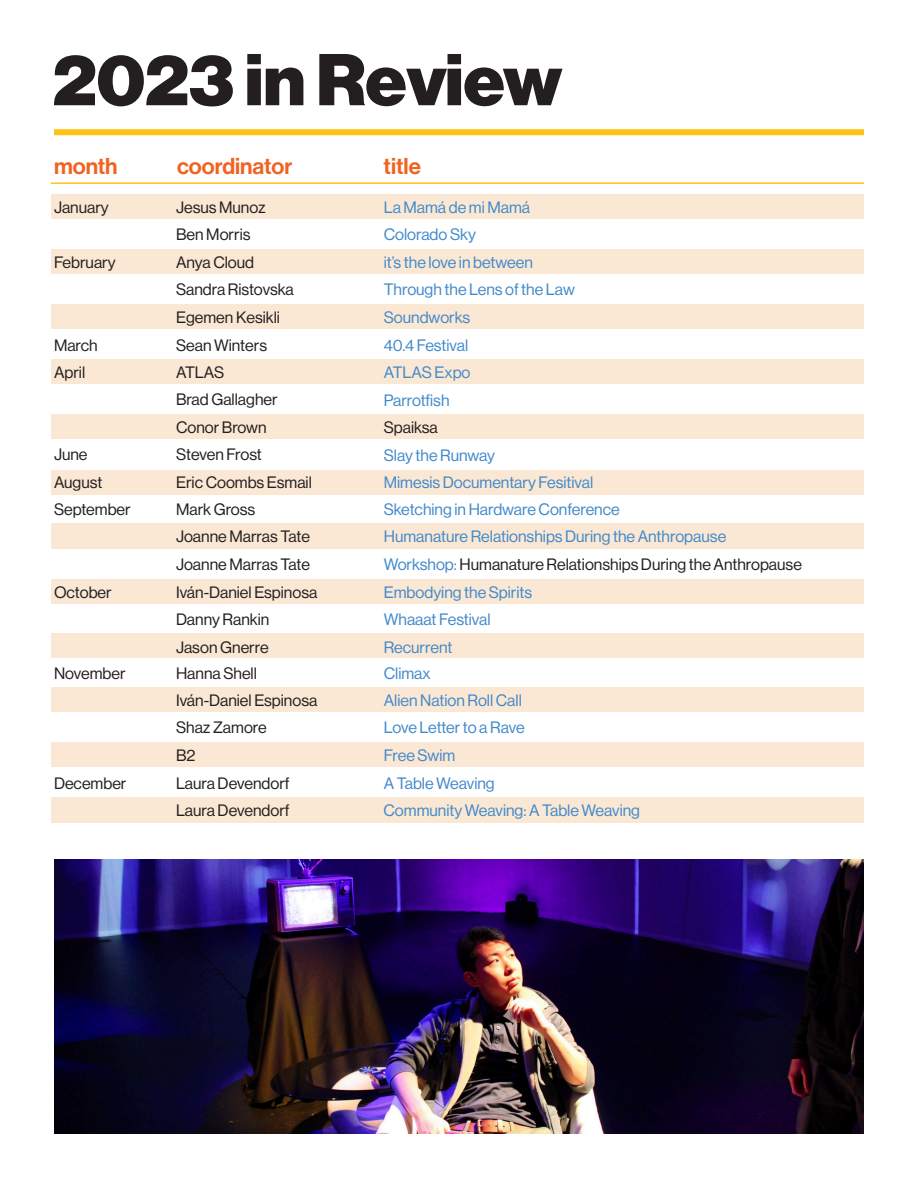
<style>
.page{position:relative;width:918px;height:1188px;background:#fff}
.page>*{position:absolute;margin:0;border:0;box-sizing:border-box;transform-origin:0 0}
.t1{font:71.7px "N Haas Grotesk DS Pro 95 Blk";color:#231f20}
.t2{font:22.5px "N Haas Grotesk DS Pro 65 Md";color:#f06423}
.t3{font:16.2px "N Haas Grotesk DS Pro 55 Rg";color:#231f20}
.t4{font:16.2px "N Haas Grotesk DS Pro 55 Rg";color:#4289cb}
.s1{color:#4289cb}
</style>
<div class="page">
<div style="left:52px;top:195px;width:812px;height:24px;background:#fae8d4"></div>
<div style="left:52px;top:249px;width:812px;height:25px;background:#fae8d4"></div>
<div style="left:52px;top:304px;width:812px;height:25px;background:#fae8d4"></div>
<div style="left:52px;top:360px;width:812px;height:24px;background:#fae8d4"></div>
<div style="left:52px;top:415px;width:812px;height:24px;background:#fae8d4"></div>
<div style="left:52px;top:470px;width:812px;height:24px;background:#fae8d4"></div>
<div style="left:52px;top:523px;width:812px;height:25px;background:#fae8d4"></div>
<div style="left:52px;top:579px;width:812px;height:25px;background:#fae8d4"></div>
<div style="left:52px;top:634px;width:812px;height:24px;background:#fae8d4"></div>
<div style="left:52px;top:688px;width:812px;height:24px;background:#fae8d4"></div>
<div style="left:52px;top:742px;width:812px;height:25px;background:#fae8d4"></div>
<div style="left:52px;top:797px;width:812px;height:26px;background:#fae8d4"></div>
<hr style="left:51px;top:182px;width:813px;height:2px;background:#fec214">
<div style="left:54px;top:129px;width:810px;height:6px;background:#fec214"></div>
<img style="left:54px;top:859px;width:810px;height:275px">
<h1 class="t1" style="left:53px;top:38px;width:511px">2023 in Review</h1>
<p class="t2" style="left:54px;top:153px;width:65px">month</p>
<p class="t2" style="left:177px;top:153px;width:117px">coordinator</p>
<p class="t2" style="left:384px;top:153px;width:39px">title</p>
<p class="t3" style="left:54px;top:198px;width:56px">January</p>
<p class="t3" style="left:176px;top:198px;width:91px">Jesus Munoz</p>
<p class="t4" style="left:384px;top:198px;width:148px">La Mamá de mi Mamá</p>
<p class="t3" style="left:176px;top:225px;width:76px">Ben Morris</p>
<p class="t4" style="left:384px;top:225px;width:94px">Colorado Sky</p>
<p class="t3" style="left:54px;top:253px;width:63px">February</p>
<p class="t3" style="left:176px;top:253px;width:80px">Anya Cloud</p>
<p class="t4" style="left:384px;top:253px;width:151px">it’s the love in between</p>
<p class="t3" style="left:176px;top:281px;width:119px">Sandra Ristovska</p>
<p class="t4" style="left:384px;top:281px;width:193px">Through the Lens of the Law</p>
<p class="t3" style="left:176px;top:308px;width:105px">Egemen Kesikli</p>
<p class="t4" style="left:384px;top:308px;width:88px">Soundworks</p>
<p class="t3" style="left:54px;top:336px;width:45px">March</p>
<p class="t3" style="left:176px;top:336px;width:93px">Sean Winters</p>
<p class="t4" style="left:384px;top:336px;width:86px">40.4 Festival</p>
<p class="t3" style="left:54px;top:363px;width:33px">April</p>
<p class="t3" style="left:176px;top:363px;width:50px">ATLAS</p>
<p class="t4" style="left:384px;top:363px;width:88px">ATLAS Expo</p>
<p class="t3" style="left:176px;top:390px;width:103px">Brad Gallagher</p>
<p class="t4" style="left:384px;top:391px;width:67px">Parrotfish</p>
<p class="t3" style="left:176px;top:418px;width:92px">Conor Brown</p>
<p class="t3" style="left:384px;top:418px;width:56px">Spaiksa</p>
<p class="t3" style="left:54px;top:446px;width:35px">June</p>
<p class="t3" style="left:176px;top:446px;width:87px">Steven Frost</p>
<p class="t4" style="left:384px;top:446px;width:113px">Slay the Runway</p>
<p class="t3" style="left:54px;top:473px;width:50px">August</p>
<p class="t3" style="left:176px;top:473px;width:137px">Eric Coombs Esmail</p>
<p class="t4" style="left:384px;top:473px;width:211px">Mimesis Documentary Fesitival</p>
<p class="t3" style="left:54px;top:500px;width:78px">September</p>
<p class="t3" style="left:176px;top:500px;width:81px">Mark Gross</p>
<p class="t4" style="left:384px;top:500px;width:238px">Sketching in Hardware Conference</p>
<p class="t3" style="left:176px;top:527px;width:135px">Joanne Marras Tate</p>
<p class="t4" style="left:384px;top:527px;width:344px">Humanature Relationships During the Anthropause</p>
<p class="t3" style="left:176px;top:555px;width:135px">Joanne Marras Tate</p>
<p class="t3" style="left:384px;top:555px;width:420px"><span class="s1">Workshop:</span> Humanature Relationships During the Anthropause</p>
<p class="t3" style="left:54px;top:583px;width:59px">October</p>
<p class="t3" style="left:176px;top:583px;width:143px">Iván-Daniel Espinosa</p>
<p class="t4" style="left:384px;top:583px;width:150px">Embodying the Spirits</p>
<p class="t3" style="left:176px;top:610px;width:95px">Danny Rankin</p>
<p class="t4" style="left:384px;top:610px;width:108px">Whaaat Festival</p>
<p class="t3" style="left:176px;top:638px;width:94px">Jason Gnerre</p>
<p class="t4" style="left:384px;top:638px;width:70px">Recurrent</p>
<p class="t3" style="left:54px;top:664px;width:73px">November</p>
<p class="t3" style="left:176px;top:664px;width:82px">Hanna Shell</p>
<p class="t4" style="left:384px;top:664px;width:48px">Climax</p>
<p class="t3" style="left:176px;top:691px;width:143px">Iván-Daniel Espinosa</p>
<p class="t4" style="left:384px;top:691px;width:140px">Alien Nation Roll Call</p>
<p class="t3" style="left:176px;top:719px;width:92px">Shaz Zamore</p>
<p class="t4" style="left:384px;top:719px;width:142px">Love Letter to a Rave</p>
<p class="t3" style="left:176px;top:746px;width:21px">B2</p>
<p class="t4" style="left:384px;top:746px;width:73px">Free Swim</p>
<p class="t3" style="left:54px;top:774px;width:74px">December</p>
<p class="t3" style="left:176px;top:774px;width:115px">Laura Devendorf</p>
<p class="t4" style="left:384px;top:774px;width:113px">A Table Weaving</p>
<p class="t3" style="left:176px;top:801px;width:115px">Laura Devendorf</p>
<p class="t4" style="left:383px;top:801px;width:258px">Community Weaving: A Table Weaving</p>
</div>
